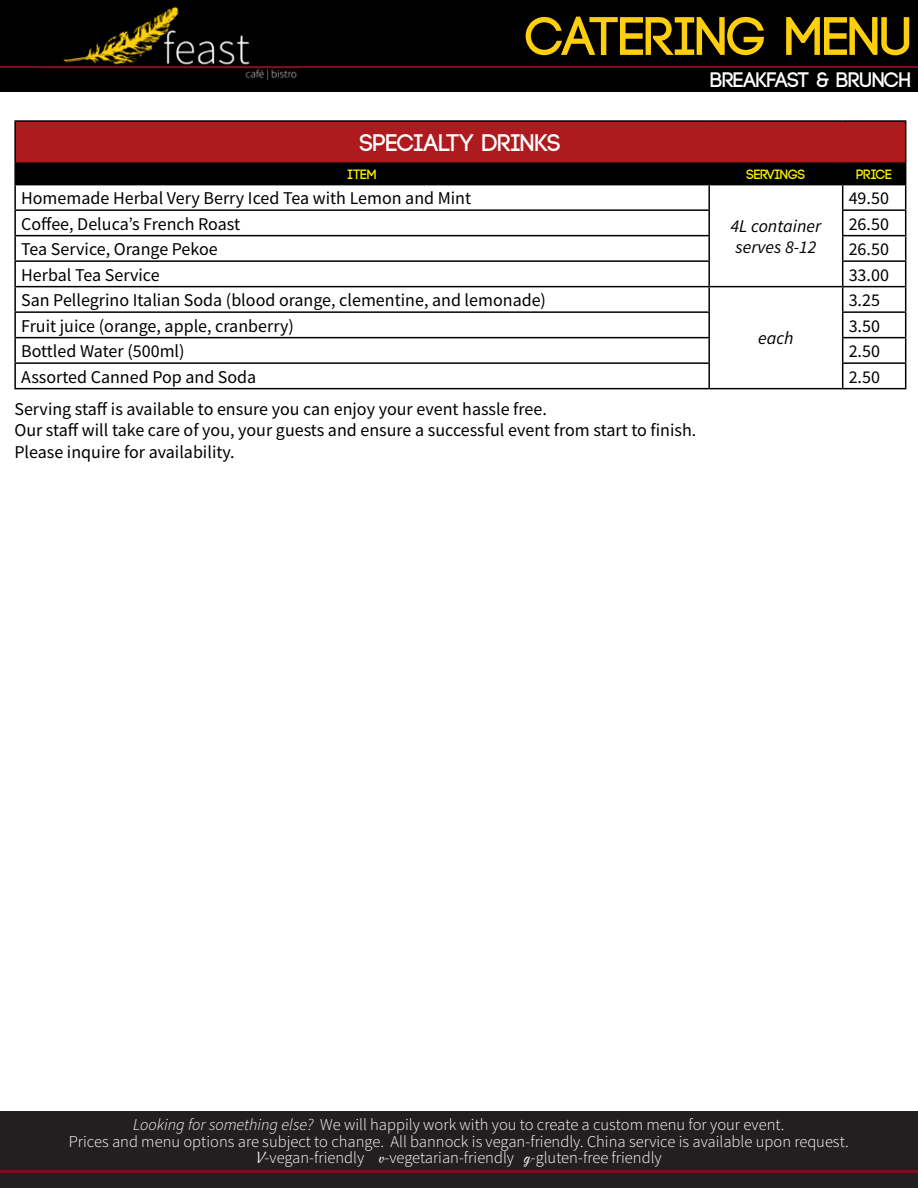
<style>
.page{position:relative;width:918px;height:1188px;background:#fff}
.page>*{position:absolute;margin:0;border:0;box-sizing:border-box;transform-origin:0 0}
.t1{font:700 54px "Code";color:#fecf0b}
.t2{font:700 24px "Code";color:#fff}
.t3{font:700 21px "Code";color:#fff}
.t4{font:18px/21.6px "Source Sans Pro";color:#000}
.t5{font:italic 18px/21.6px "Source Sans Pro";color:#000}
.t6{font:300 16.5px/16.5px "Source Sans Pro";color:#fff;text-align:center}
.t7{font:700 13.5px "Code";color:#fff200}
.s1{font-style:italic}
.s2{font-family:"Braxton";font-weight:400}
</style>
<div class="page">
<div style="left:0;top:0;width:918px;height:92px;background:#000"></div>
<img style="left:40px;top:7px;width:260px;height:73px">
<hr style="left:0;top:66px;width:918px;height:2px;background:#761020">
<div style="left:0;top:1111px;width:918px;height:77px;background:#231f20"></div>
<hr style="left:0;top:1170px;width:918px;height:3px;background:#761020">
<div style="left:15px;top:121px;width:891px;height:42px;background:#ae1b1f"></div>
<hr style="left:905px;top:122px;width:1px;height:40px;background:#000">
<hr style="left:14px;top:164px;width:2px;height:20px;background:#000">
<hr style="left:14px;top:184px;width:695px;height:1px;background:#000">
<hr style="left:14px;top:185px;width:2px;height:24px;background:#000">
<hr style="left:14px;top:209px;width:696px;height:2px;background:#000">
<hr style="left:14px;top:211px;width:2px;height:24px;background:#000">
<hr style="left:14px;top:235px;width:696px;height:1px;background:#000">
<hr style="left:14px;top:236px;width:2px;height:24px;background:#000">
<hr style="left:14px;top:260px;width:696px;height:2px;background:#000">
<hr style="left:14px;top:262px;width:2px;height:24px;background:#000">
<hr style="left:14px;top:286px;width:695px;height:1px;background:#000">
<hr style="left:14px;top:287px;width:2px;height:24px;background:#000">
<hr style="left:14px;top:311px;width:696px;height:2px;background:#000">
<hr style="left:14px;top:313px;width:2px;height:24px;background:#000">
<hr style="left:14px;top:337px;width:696px;height:1px;background:#000">
<hr style="left:14px;top:338px;width:2px;height:24px;background:#000">
<hr style="left:14px;top:362px;width:696px;height:2px;background:#000">
<hr style="left:14px;top:364px;width:2px;height:24px;background:#000">
<svg style="left:15px;top:164px;width:891px;height:224px"></svg>
<hr style="left:14px;top:388px;width:695px;height:1px;background:#000">
<hr style="left:709px;top:388px;width:134px;height:1px;background:#000">
<hr style="left:843px;top:388px;width:63px;height:1px;background:#000">
<hr style="left:14px;top:120px;width:695px;height:2px;background:#000">
<hr style="left:14px;top:122px;width:2px;height:40px;background:#000">
<hr style="left:709px;top:120px;width:134px;height:2px;background:#000">
<hr style="left:843px;top:120px;width:63px;height:2px;background:#000">
<hr style="left:14px;top:162px;width:695px;height:2px;background:#000">
<hr style="left:709px;top:162px;width:134px;height:2px;background:#000">
<hr style="left:843px;top:162px;width:63px;height:2px;background:#000">
<h1 class="t1" style="left:525px;top:9px;width:388px">CATERING MENU</h1>
<p class="t3" style="left:710px;top:69px;width:202px">BREAKFAST &amp; BRUNCH</p>
<h2 class="t2" style="left:360px;top:130px;width:202px">SPECIALTY DRINKS</h2>
<p class="t7" style="left:348px;top:167px;width:31px">ITEM</p>
<p class="t7" style="left:747px;top:167px;width:60px">SERVINGS</p>
<p class="t7" style="left:857px;top:167px;width:37px">PRICE</p>
<p class="t4" style="left:21px;top:187px;width:452px">Homemade Herbal Very Berry Iced Tea with Lemon and Mint</p>
<p class="t5" style="left:731px;top:215px;width:92px">4L container serves 8-12</p>
<p class="t4" style="left:849px;top:187px;width:42px">49.50</p>
<p class="t4" style="left:21px;top:213px;width:220px">Coffee, Deluca’s French Roast</p>
<p class="t4" style="left:849px;top:213px;width:42px">26.50</p>
<p class="t4" style="left:21px;top:238px;width:198px">Tea Service, Orange Pekoe</p>
<p class="t4" style="left:849px;top:238px;width:42px">26.50</p>
<p class="t4" style="left:21px;top:264px;width:140px">Herbal Tea Service</p>
<p class="t4" style="left:849px;top:264px;width:42px">33.00</p>
<p class="t4" style="left:21px;top:289px;width:526px">San Pellegrino Italian Soda (blood orange, clementine, and lemonade)</p>
<p class="t5" style="left:758px;top:328px;width:37px">each</p>
<p class="t4" style="left:849px;top:289px;width:33px">3.25</p>
<p class="t4" style="left:21px;top:315px;width:274px">Fruit juice (orange, apple, cranberry)</p>
<p class="t4" style="left:849px;top:315px;width:33px">3.50</p>
<p class="t4" style="left:21px;top:340px;width:165px">Bottled Water (500ml)</p>
<p class="t4" style="left:849px;top:340px;width:33px">2.50</p>
<p class="t4" style="left:21px;top:366px;width:237px">Assorted Canned Pop and Soda</p>
<p class="t4" style="left:849px;top:366px;width:33px">2.50</p>
<p class="t4" style="left:14px;top:398px;width:683px">Serving staff is available to ensure you can enjoy your event hassle free.<br>Our staff will take care of you, your guests and ensure a successful event from start to finish.<br>Please inquire for availability.</p>
<p class="t6" style="left:69px;top:1117px;width:781px"><span class="s1">Looking for something else?</span> We will happily work with you to create a custom menu for your event.<br>Prices and menu options are subject to change. All bannock is vegan-friendly. China service is available upon request.<br><span class="s2">V</span>-vegan-friendly <span class="s2">v</span>-vegetarian-friendly <span class="s2">g</span>-gluten-free friendly</p>
</div>
